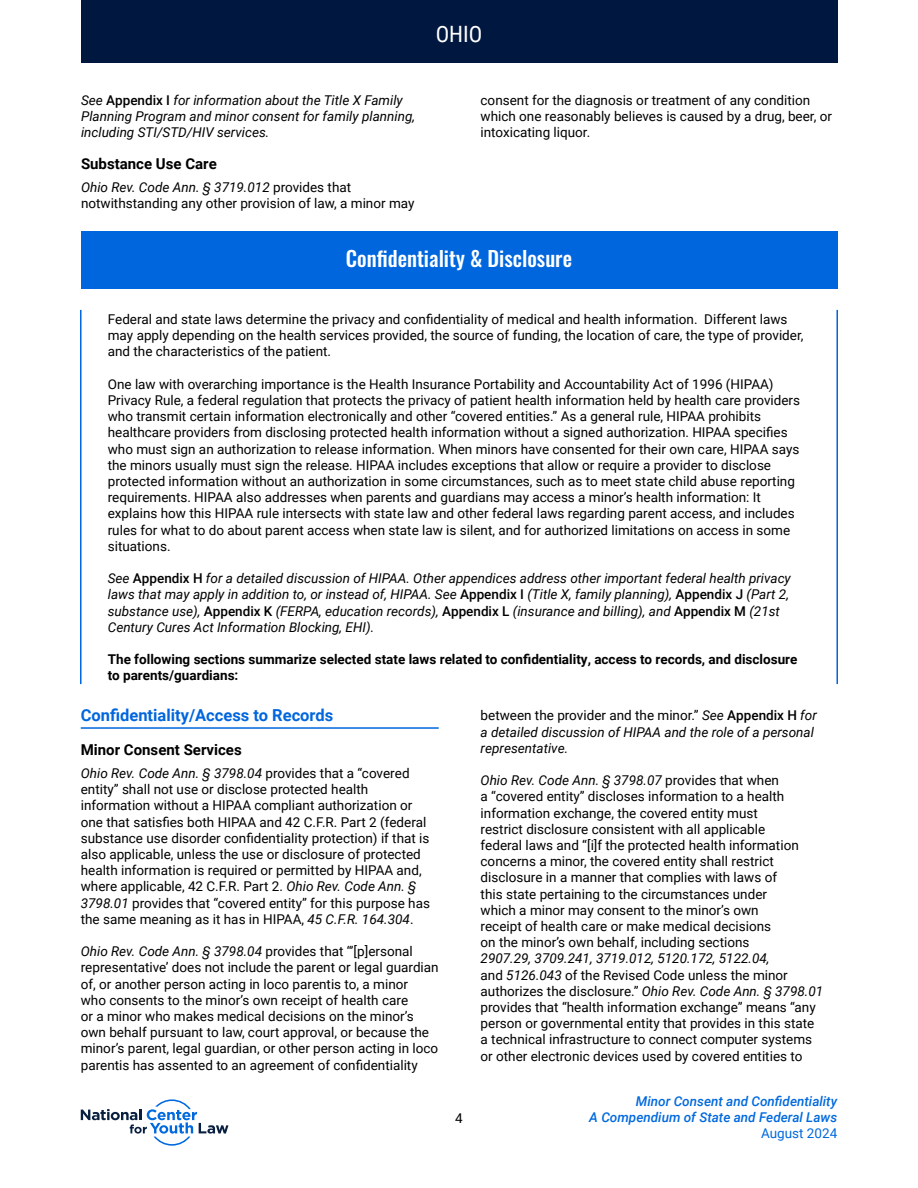
<style>
.page{position:relative;width:918px;height:1188px;background:#fff}
.page>*{position:absolute;margin:0;border:0;box-sizing:border-box;transform-origin:0 0}
.t1{font:22.5px "Roboto Condensed";color:#fff}
.t2{font:500 21px "Oswald";color:#fff}
.t3{font:700 16.5px "Roboto";color:#0066de}
.t4{font:700 15px "Roboto";color:#000}
.t5{font:13.5px/16.2px "Roboto";color:#000}
.t6{font:italic 13.5px/16.2px "Roboto";color:#000}
.t7{font:700 13.5px/16.2px "Roboto";color:#000}
.t8{font:italic 500 13.5px/16.2px "Roboto";color:#0069de;text-align:right}
.t9{font:13.5px "Roboto";color:#0069de}
.s1{font-weight:500;font-style:normal}
.s2{font-style:italic}
.s3{font-style:normal}
</style>
<div class="page">
<svg style="left:81px;top:1099px;width:147px;height:47px"></svg>
<div style="left:81px;top:0;width:756px;height:62px;background:#001740"></div>
<div style="left:81px;top:232px;width:756px;height:57px;background:#0066de"></div>
<hr style="left:80px;top:310px;width:2px;height:374px;background:#0066de">
<hr style="left:836px;top:310px;width:2px;height:374px;background:#0066de">
<hr style="left:81px;top:727px;width:358px;height:2px;background:#0066de">
<p class="t6" style="left:81px;top:91px;width:336px">See <span class="s1">Appendix I</span> for information about the Title X Family<br>Planning Program and minor consent for family planning, including STI/STD/HIV services.</p>
<p class="t4" style="left:81px;top:153px;width:137px">Substance Use Care</p>
<p class="t5" style="left:81px;top:178px;width:335px"><span class="s2">Ohio Rev. Code Ann. § 3719.012</span> provides that notwithstanding any other provision of law, a minor may</p>
<h1 class="t1" style="left:436px;top:18px;width:48px">OHIO</h1>
<p class="t5" style="left:481px;top:91px;width:353px">consent for the diagnosis or treatment of any condition which one reasonably believes is caused by a drug, beer, or intoxicating liquor.</p>
<h2 class="t2" style="left:346px;top:248px;width:228px">Confidentiality &amp; Disclosure</h2>
<p class="t5" style="left:108px;top:311px;width:697px">Federal and state laws determine the privacy and confidentiality of medical and health information. Different laws may apply depending on the health services provided, the source of funding, the location of care, the type of provider, and the characteristics of the patient.</p>
<p class="t5" style="left:108px;top:375px;width:694px">One law with overarching importance is the Health Insurance Portability and Accountability Act of 1996 (HIPAA)<br>Privacy Rule, a federal regulation that protects the privacy of patient health information held by health care providers who transmit certain information electronically and other “covered entities.” As a general rule, HIPAA prohibits healthcare providers from disclosing protected health information without a signed authorization. HIPAA specifies who must sign an authorization to release information. When minors have consented for their own care, HIPAA says the minors usually must sign the release. HIPAA includes exceptions that allow or require a provider to disclose protected information without an authorization in some circumstances, such as to meet state child abuse reporting requirements. HIPAA also addresses when parents and guardians may access a minor’s health information: It explains how this HIPAA rule intersects with state law and other federal laws regarding parent access, and includes rules for what to do about parent access when state law is silent, and for authorized limitations on access in some situations.</p>
<p class="t6" style="left:108px;top:570px;width:685px">See <span class="s1">Appendix H</span> for a detailed discussion of HIPAA. Other appendices address other important federal health privacy laws that may apply in addition to, or instead of, HIPAA. See <span class="s1">Appendix I</span> (Title X, family planning), <span class="s1">Appendix J</span> (Part 2, substance use), <span class="s1">Appendix K</span> (FERPA, education records), <span class="s1">Appendix L</span> (insurance and billing), and <span class="s1">Appendix M</span> (21st Century Cures Act Information Blocking, EHI).</p>
<p class="t7" style="left:108px;top:651px;width:691px">The following sections summarize selected state laws related to confidentiality, access to records, and disclosure to parents/guardians:</p>
<p class="t3" style="left:81px;top:703px;width:254px">Confidentiality/Access to Records</p>
<p class="t4" style="left:81px;top:739px;width:163px">Minor Consent Services</p>
<p class="t5" style="left:81px;top:765px;width:351px"><span class="s2">Ohio Rev. Code Ann. § 3798.04</span> provides that a “covered entity” shall not use or disclose protected health information without a HIPAA compliant authorization or one that satisfies both HIPAA and 42 C.F.R. Part 2 (federal substance use disorder confidentiality protection) if that is also applicable, unless the use or disclosure of protected health information is required or permitted by HIPAA and, where applicable, 42 C.F.R. Part 2. <span class="s2">Ohio Rev. Code Ann. § 3798.01</span> provides that “covered entity” for this purpose has the same meaning as it has in HIPAA, <span class="s2">45 C.F.R. 164.304</span>.</p>
<p class="t5" style="left:81px;top:943px;width:359px"><span class="s2">Ohio Rev. Code Ann. § 3798.04</span> provides that “’[p]ersonal representative’ does not include the parent or legal guardian of, or another person acting in loco parentis to, a minor<br>who consents to the minor’s own receipt of health care<br>or a minor who makes medical decisions on the minor’s own behalf pursuant to law, court approval, or because the minor’s parent, legal guardian, or other person acting in loco parentis has assented to an agreement of confidentiality</p>
<p class="t6" style="left:481px;top:707px;width:338px"><span class="s3">between the provider and the minor.”</span> See <span class="s1">Appendix H</span> for a detailed discussion of HIPAA and the role of a personal representative.</p>
<p class="t5" style="left:481px;top:772px;width:320px"><span class="s2">Ohio Rev. Code Ann. § 3798.07</span> provides that when<br>a “covered entity” discloses information to a health information exchange, the covered entity must restrict disclosure consistent with all applicable federal laws and “[i]f the protected health information concerns a minor, the covered entity shall restrict disclosure in a manner that complies with laws of this state pertaining to the circumstances under which a minor may consent to the minor’s own receipt of health care or make medical decisions<br>on the minor’s own behalf, including sections</p>
<p class="t5" style="left:481px;top:950px;width:344px"><span class="s2">2907.29, 3709.241, 3719.012, 5120.172, 5122.04,<br></span>and <span class="s2">5126.043</span> of the Revised Code unless the minor authorizes the disclosure.” <span class="s2">Ohio Rev. Code Ann. § 3798.01 </span>provides that “health information exchange” means “any person or governmental entity that provides in this state a technical infrastructure to connect computer systems or other electronic devices used by covered entities to</p>
<p class="t5" style="left:455px;top:1110px;width:9px">4</p>
<p class="t8" style="left:589px;top:1093px;width:250px">Minor Consent and Confidentiality<br>A Compendium of State and Federal Laws</p>
<p class="t9" style="left:761px;top:1124px;width:78px">August 2024</p>
</div>
